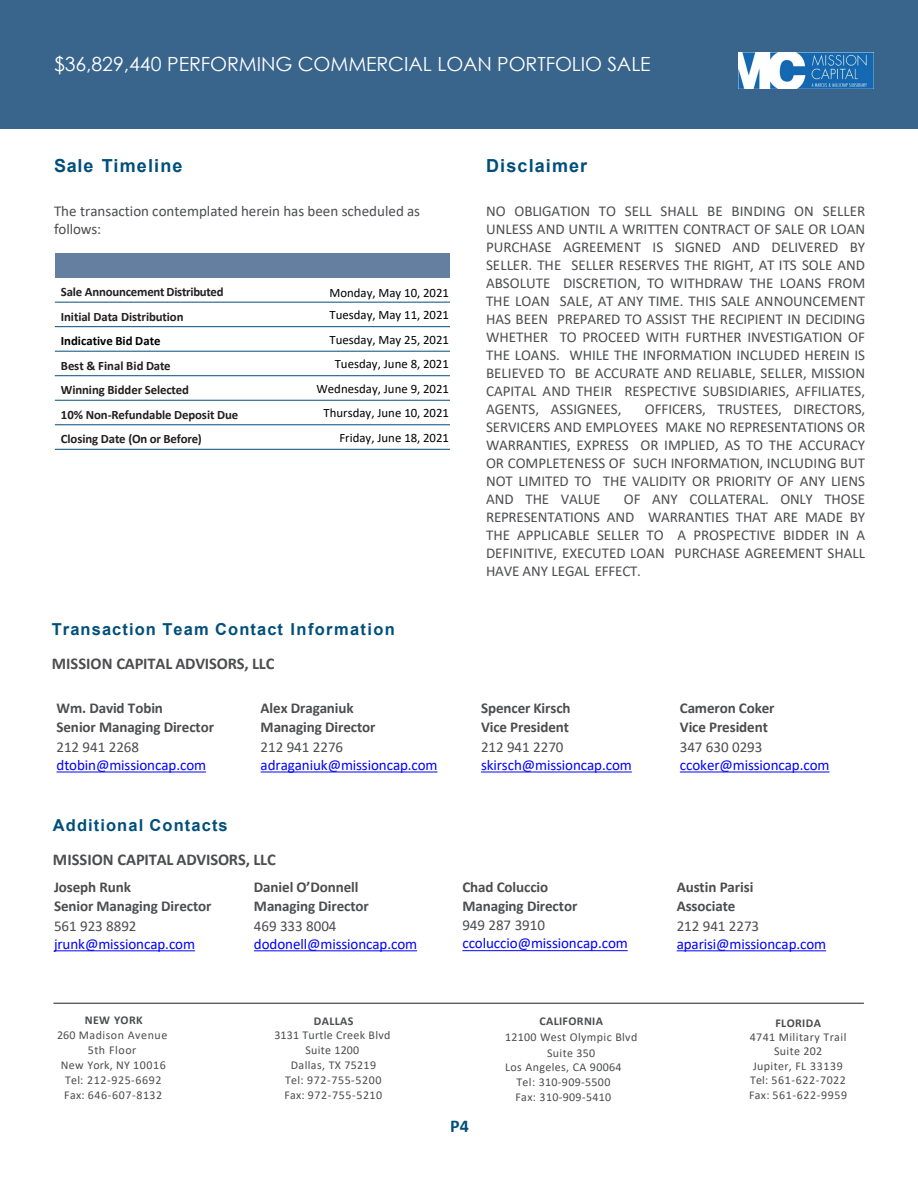
<style>
.page{position:relative;width:918px;height:1188px;background:#fff}
.page>*{position:absolute;margin:0;border:0;box-sizing:border-box;transform-origin:0 0}
.t1{font:19.5px "Century Gothic";letter-spacing:-.005em;color:#fff}
.t2{font:700 18px "Arial";letter-spacing:.065em;color:#004f7a}
.t3{font:700 18px "Calibri";color:#004f7a}
.t4{font:700 16.5px "Calibri";letter-spacing:-.01em;color:#4c4d4f}
.t5{font:700 16.5px "Arial";letter-spacing:.065em;color:#004f7a}
.t6{font:15px/18px "Calibri";letter-spacing:-.005em;color:#4c4d4f;text-align:justify}
.t7{font:700 15px "Calibri";letter-spacing:-.005em;color:#4c4d4f}
.t8{font:15px "Calibri";letter-spacing:-.005em;color:#00f}
.t9{font:700 12.75px "Calibri";letter-spacing:-.01em;color:#231f20}
.t10{font:12.75px "Calibri";color:#000}
.t11{font:700 12.75px "Calibri";color:#000}
.t12{font:12px/15px "Calibri";letter-spacing:.03em;color:#4c4d4f;text-align:center}
.t13{font:12px "Calibri";letter-spacing:.05em;color:#4c4d4f}
.t14{font:700 12px "Calibri";letter-spacing:.03em;color:#4c4d4f}
</style>
<div class="page">
<div style="left:0;top:0;width:918px;height:129px;background:#39658c"></div>
<img style="left:738px;top:52px;width:136px;height:36px">
<svg style="left:462px;top:950px;width:166px;height:1px"></svg>
<svg style="left:481px;top:772px;width:151px;height:1px"></svg>
<div style="left:55px;top:253px;width:238px;height:25px;background:#657fa1"></div>
<div style="left:293px;top:253px;width:157px;height:25px;background:#657fa1"></div>
<hr style="left:55px;top:302px;width:395px;height:1px;background:#004f7a">
<hr style="left:55px;top:326px;width:395px;height:1px;background:#004f7a">
<hr style="left:55px;top:351px;width:395px;height:1px;background:#004f7a">
<hr style="left:55px;top:375px;width:395px;height:1px;background:#004f7a">
<hr style="left:55px;top:400px;width:395px;height:1px;background:#004f7a">
<hr style="left:55px;top:425px;width:395px;height:1px;background:#004f7a">
<hr style="left:55px;top:449px;width:395px;height:1px;background:#004f7a">
<svg style="left:680px;top:772px;width:150px;height:1px"></svg>
<svg style="left:261px;top:772px;width:177px;height:1px"></svg>
<svg style="left:57px;top:772px;width:149px;height:1px"></svg>
<svg style="left:54px;top:950px;width:141px;height:1px"></svg>
<svg style="left:254px;top:950px;width:163px;height:1px"></svg>
<hr style="left:53px;top:1003px;width:811px;height:1px;background:#231f20">
<svg style="left:677px;top:950px;width:149px;height:1px"></svg>
<p class="t1" style="left:54px;top:50px;width:598px">$36,829,440 PERFORMING COMMERCIAL LOAN PORTFOLIO SALE</p>
<p class="t2" style="left:54px;top:153px;width:130px">Sale Timeline</p>
<p class="t2" style="left:486px;top:153px;width:103px">Disclaimer</p>
<p class="t6" style="left:54px;top:202px;width:368px">The transaction contemplated herein has been scheduled as follows:</p>
<p class="t6" style="left:486px;top:202px;width:381px">NO OBLIGATION TO SELL SHALL BE BINDING ON SELLER UNLESS AND UNTIL A WRITTEN CONTRACT OF SALE OR LOAN PURCHASE AGREEMENT IS SIGNED AND DELIVERED BY SELLER. THE SELLER RESERVES THE RIGHT, AT ITS SOLE AND ABSOLUTE DISCRETION, TO WITHDRAW THE LOANS FROM THE LOAN SALE, AT ANY TIME. THIS SALE ANNOUNCEMENT HAS BEEN PREPARED TO ASSIST THE RECIPIENT IN DECIDING WHETHER TO PROCEED WITH FURTHER INVESTIGATION OF THE LOANS. WHILE THE INFORMATION INCLUDED HEREIN IS BELIEVED TO BE ACCURATE AND RELIABLE, SELLER, MISSION CAPITAL AND THEIR RESPECTIVE SUBSIDIARIES, AFFILIATES, AGENTS, ASSIGNEES,</p>
<p class="t9" style="left:61px;top:283px;width:164px">Sale Announcement Distributed</p>
<p class="t10" style="left:330px;top:284px;width:121px">Monday, May 10, 2021</p>
<p class="t9" style="left:61px;top:308px;width:124px">Initial Data Distribution</p>
<p class="t10" style="left:330px;top:306px;width:121px">Tuesday, May 11, 2021</p>
<p class="t11" style="left:61px;top:332px;width:101px">Indicative Bid Date</p>
<p class="t10" style="left:330px;top:331px;width:121px">Tuesday, May 25, 2021</p>
<p class="t9" style="left:61px;top:357px;width:111px">Best &amp; Final Bid Date</p>
<p class="t10" style="left:335px;top:355px;width:116px">Tuesday, June 8, 2021</p>
<p class="t9" style="left:61px;top:381px;width:130px">Winning Bidder Selected</p>
<p class="t10" style="left:317px;top:380px;width:134px">Wednesday, June 9, 2021</p>
<p class="t9" style="left:61px;top:406px;width:179px">10% Non-Refundable Deposit Due</p>
<p class="t10" style="left:324px;top:404px;width:127px">Thursday, June 10, 2021</p>
<p class="t9" style="left:61px;top:430px;width:142px">Closing Date (On or Before)</p>
<p class="t10" style="left:339px;top:429px;width:111px">Friday, June 18, 2021</p>
<p class="t6" style="left:486px;top:400px;width:381px;text-indent:159px">OFFICERS, TRUSTEES, DIRECTORS, SERVICERS AND EMPLOYEES MAKE NO REPRESENTATIONS OR WARRANTIES, EXPRESS OR IMPLIED, AS TO THE ACCURACY OR COMPLETENESS OF SUCH INFORMATION, INCLUDING BUT NOT LIMITED TO THE VALIDITY OR PRIORITY OF ANY LIENS AND THE VALUE</p>
<p class="t6" style="left:486px;top:490px;width:381px;text-indent:138px">OF ANY COLLATERAL. ONLY THOSE REPRESENTATIONS AND WARRANTIES THAT ARE MADE BY THE APPLICABLE SELLER TO A PROSPECTIVE BIDDER IN A DEFINITIVE, EXECUTED LOAN PURCHASE AGREEMENT SHALL HAVE ANY LEGAL EFFECT.</p>
<p class="t5" style="left:52px;top:618px;width:345px">Transaction Team Contact Information</p>
<p class="t4" style="left:52px;top:652px;width:224px">MISSION CAPITAL ADVISORS, LLC</p>
<p class="t7" style="left:57px;top:697px;width:108px">Wm. David Tobin</p>
<p class="t7" style="left:57px;top:717px;width:159px">Senior Managing Director</p>
<p class="t6" style="left:57px;top:737px;width:84px">212 941 2268</p>
<p class="t8" style="left:57px;top:754px;width:151px">dtobin@missioncap.com</p>
<p class="t7" style="left:261px;top:697px;width:95px">Alex Draganiuk</p>
<p class="t7" style="left:261px;top:717px;width:116px">Managing Director</p>
<p class="t6" style="left:261px;top:737px;width:84px">212 941 2276</p>
<p class="t8" style="left:261px;top:754px;width:178px">adraganiuk@missioncap.com</p>
<p class="t5" style="left:53px;top:814px;width:176px">Additional Contacts</p>
<p class="t4" style="left:53px;top:848px;width:224px">MISSION CAPITAL ADVISORS, LLC</p>
<p class="t7" style="left:54px;top:876px;width:79px">Joseph Runk</p>
<p class="t7" style="left:54px;top:896px;width:159px">Senior Managing Director</p>
<p class="t6" style="left:54px;top:916px;width:84px">561 923 8892</p>
<p class="t8" style="left:54px;top:933px;width:143px">jrunk@missioncap.com</p>
<p class="t7" style="left:254px;top:876px;width:106px">Daniel O’Donnell</p>
<p class="t7" style="left:254px;top:896px;width:116px">Managing Director</p>
<p class="t6" style="left:254px;top:916px;width:84px">469 333 8004</p>
<p class="t8" style="left:254px;top:933px;width:165px">dodonell@missioncap.com</p>
<p class="t7" style="left:481px;top:697px;width:91px">Spencer Kirsch</p>
<p class="t7" style="left:481px;top:717px;width:90px">Vice President</p>
<p class="t6" style="left:481px;top:737px;width:84px">212 941 2270</p>
<p class="t8" style="left:481px;top:754px;width:152px">skirsch@missioncap.com</p>
<p class="t7" style="left:462px;top:876px;width:87px">Chad Coluccio</p>
<p class="t7" style="left:462px;top:895px;width:116px">Managing Director</p>
<p class="t6" style="left:462px;top:916px;width:84px">949 287 3910</p>
<p class="t8" style="left:462px;top:933px;width:167px">ccoluccio@missioncap.com</p>
<p class="t14" style="left:85px;top:1012px;width:60px">NEW YORK</p>
<p class="t12" style="left:57px;top:1027px;width:112px">260 Madison Avenue<br>5th Floor</p>
<p class="t12" style="left:61px;top:1057px;width:106px">New York, NY 10016</p>
<p class="t13" style="left:65px;top:1071px;width:98px">Tel: 212-925-6692</p>
<p class="t13" style="left:64px;top:1086px;width:100px">Fax: 646-607-8132</p>
<p class="t14" style="left:314px;top:1012px;width:41px">DALLAS</p>
<p class="t12" style="left:274px;top:1027px;width:118px">3131 Turtle Creek Blvd</p>
<p class="t12" style="left:305px;top:1042px;width:55px">Suite 1200</p>
<p class="t12" style="left:291px;top:1057px;width:87px">Dallas, TX 75219</p>
<p class="t13" style="left:285px;top:1072px;width:98px">Tel: 972-755-5200</p>
<p class="t13" style="left:284px;top:1087px;width:100px">Fax: 972-755-5210</p>
<p class="t3" style="left:450px;top:1114px;width:21px">P4</p>
<p class="t14" style="left:539px;top:1012px;width:65px">CALIFORNIA</p>
<p class="t12" style="left:505px;top:1029px;width:134px">12100 West Olympic Blvd</p>
<p class="t12" style="left:547px;top:1045px;width:50px">Suite 350</p>
<p class="t12" style="left:505px;top:1059px;width:118px">Los Angeles, CA 90064</p>
<p class="t12" style="left:516px;top:1074px;width:96px">Tel: 310-909-5500</p>
<p class="t12" style="left:515px;top:1089px;width:97px">Fax: 310-909-5410</p>
<p class="t7" style="left:680px;top:697px;width:96px">Cameron Coker</p>
<p class="t7" style="left:680px;top:717px;width:90px">Vice President</p>
<p class="t6" style="left:680px;top:738px;width:84px">347 630 0293</p>
<p class="t8" style="left:680px;top:754px;width:151px">ccoker@missioncap.com</p>
<p class="t7" style="left:677px;top:876px;width:78px">Austin Parisi</p>
<p class="t7" style="left:677px;top:896px;width:60px">Associate</p>
<p class="t6" style="left:677px;top:916px;width:84px">212 941 2273</p>
<p class="t8" style="left:677px;top:933px;width:151px">aparisi@missioncap.com</p>
<p class="t14" style="left:775px;top:1014px;width:47px">FLORIDA</p>
<p class="t12" style="left:750px;top:1029px;width:98px">4741 Military Trail</p>
<p class="t12" style="left:774px;top:1044px;width:50px">Suite 202</p>
<p class="t12" style="left:753px;top:1058px;width:91px">Jupiter, FL 33139</p>
<p class="t13" style="left:750px;top:1072px;width:97px">Tel: 561-622-7022</p>
<p class="t13" style="left:749px;top:1086px;width:100px">Fax: 561-622-9959</p>
</div>
